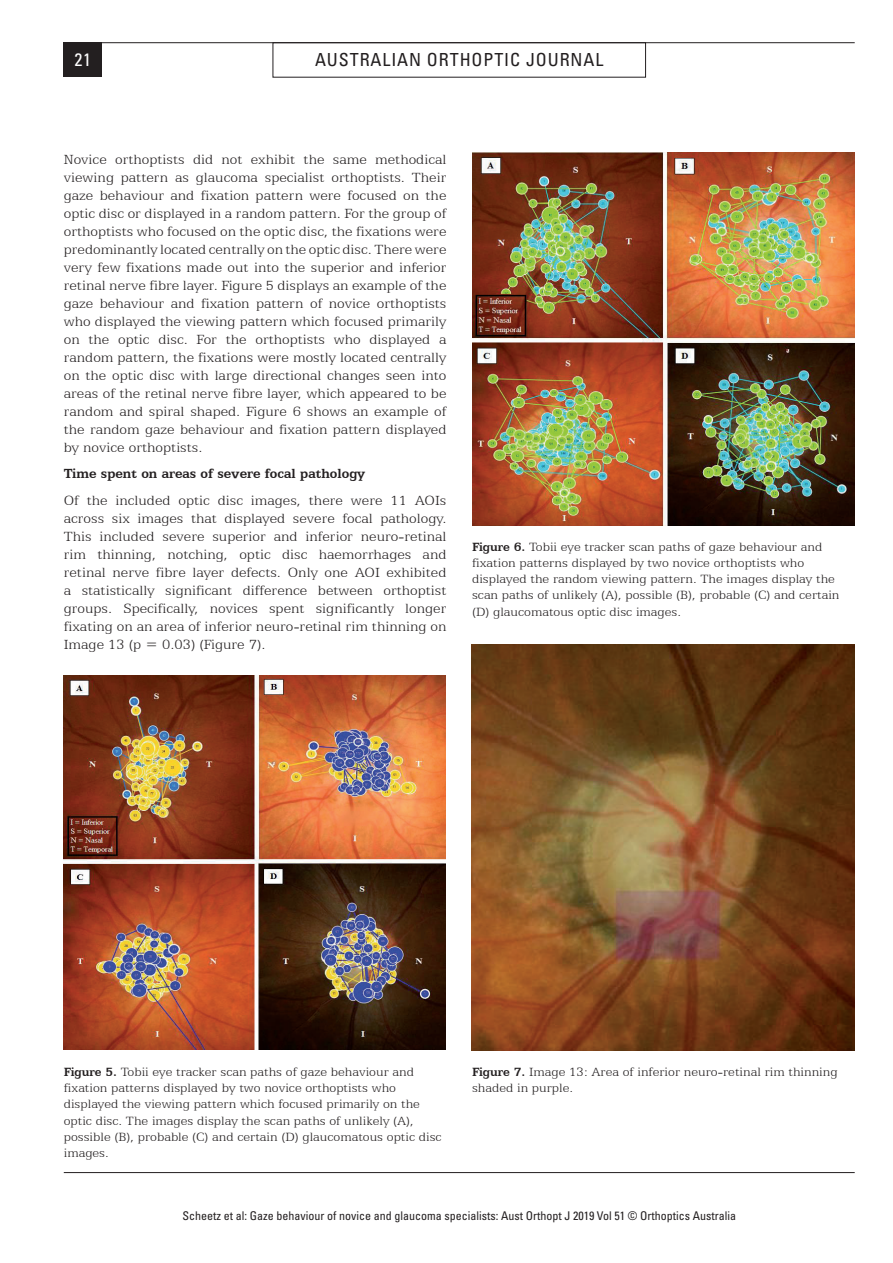
<style>
.page{position:relative;width:893px;height:1263px;background:#fff}
.page>*{position:absolute;margin:0;border:0;box-sizing:border-box;transform-origin:0 0}
.t1{font:condensed 18px "Univers LT Std";letter-spacing:.05em;color:#231f20}
.t2{font:condensed 18px "Univers LT Std";color:#fff}
.t3{font:300 15px/18px "Egyptian 505 BT";color:#231f20;text-align:justify}
.t4{font:700 15px "Egyptian 505 BT";color:#231f20}
.t5{font:300 13.5px/16.2px "Egyptian 505 BT";color:#231f20}
.t6{font:condensed 12px "Univers LT Std";color:#231f20}
.t7{font:12px "Calibri";color:#231f20}
.s1{font-weight:700}
</style>
<div class="page">
<hr style="left:64px;top:42px;width:791px;height:1px;background:#231f20">
<hr style="left:64px;top:1172px;width:791px;height:1px;background:#231f20">
<div style="left:64px;top:43px;width:38px;height:34px;background:#231f20"></div>
<img style="left:64px;top:675px;width:382px;height:374px">
<img style="left:472px;top:153px;width:382px;height:373px">
<img style="left:472px;top:645px;width:383px;height:406px">
<p class="t2" style="left:74px;top:49px;width:18px">21</p>
<p class="t1" style="left:315px;top:49px;width:290px">AUSTRALIAN ORTHOPTIC JOURNAL</p>
<p class="t3" style="left:64px;top:150px;width:384px">Novice orthoptists did not exhibit the same methodical viewing pattern as glaucoma specialist orthoptists. Their gaze behaviour and fixation pattern were focused on the optic disc or displayed in a random pattern. For the group of orthoptists who focused on the optic disc, the fixations were predominantly located centrally on the optic disc. There were very few fixations made out into the superior and inferior retinal nerve fibre layer. Figure 5 displays an example of the gaze behaviour and fixation pattern of novice orthoptists who displayed the viewing pattern which focused primarily on the optic disc. For the orthoptists who displayed a random pattern, the fixations were mostly located centrally on the optic disc with large directional changes seen into areas of the retinal nerve fibre layer, which appeared to be random and spiral shaped. Figure 6 shows an example of the random gaze behaviour and fixation pattern displayed by novice orthoptists.</p>
<p class="t4" style="left:64px;top:465px;width:303px">Time spent on areas of severe focal pathology</p>
<p class="t3" style="left:64px;top:491px;width:384px">Of the included optic disc images, there were 11 AOIs across six images that displayed severe focal pathology.<br>This included severe superior and inferior neuro-retinal rim thinning, notching, optic disc haemorrhages and retinal nerve fibre layer defects. Only one AOI exhibited a statistically significant difference between orthoptist groups. Specifically, novices spent significantly longer fixating on an area of inferior neuro-retinal rim thinning on Image 13 (p = 0.03) (Figure 7).</p>
<p class="t5" style="left:472px;top:538px;width:369px"><span class="s1">Figure 6.</span> Tobii eye tracker scan paths of gaze behaviour and fixation patterns displayed by two novice orthoptists who displayed the random viewing pattern. The images display the scan paths of unlikely (A), possible (B), probable (C) and certain (D) glaucomatous optic disc images.</p>
<p class="t5" style="left:64px;top:1063px;width:379px"><span class="s1">Figure 5.</span> Tobii eye tracker scan paths of gaze behaviour and fixation patterns displayed by two novice orthoptists who displayed the viewing pattern which focused primarily on the optic disc. The images display the scan paths of unlikely (A), possible (B), probable (C) and certain (D) glaucomatous optic disc images.</p>
<p class="t5" style="left:472px;top:1063px;width:367px"><span class="s1">Figure 7.</span> Image 13: Area of inferior neuro-retinal rim thinning shaded in purple.</p>
<p class="t7" style="left:64px;top:1085px;width:464px"><span class="s1">Figure 5.</span> Tobii eye tracker scan paths of gaze behaviour and fixation patterns displayed by two</p>
<p class="t6" style="left:182px;top:1208px;width:555px">Scheetz et al: Gaze behaviour of novice and glaucoma specialists: Aust Orthopt J 2019 Vol 51 © Orthoptics Australia</p>
</div>
